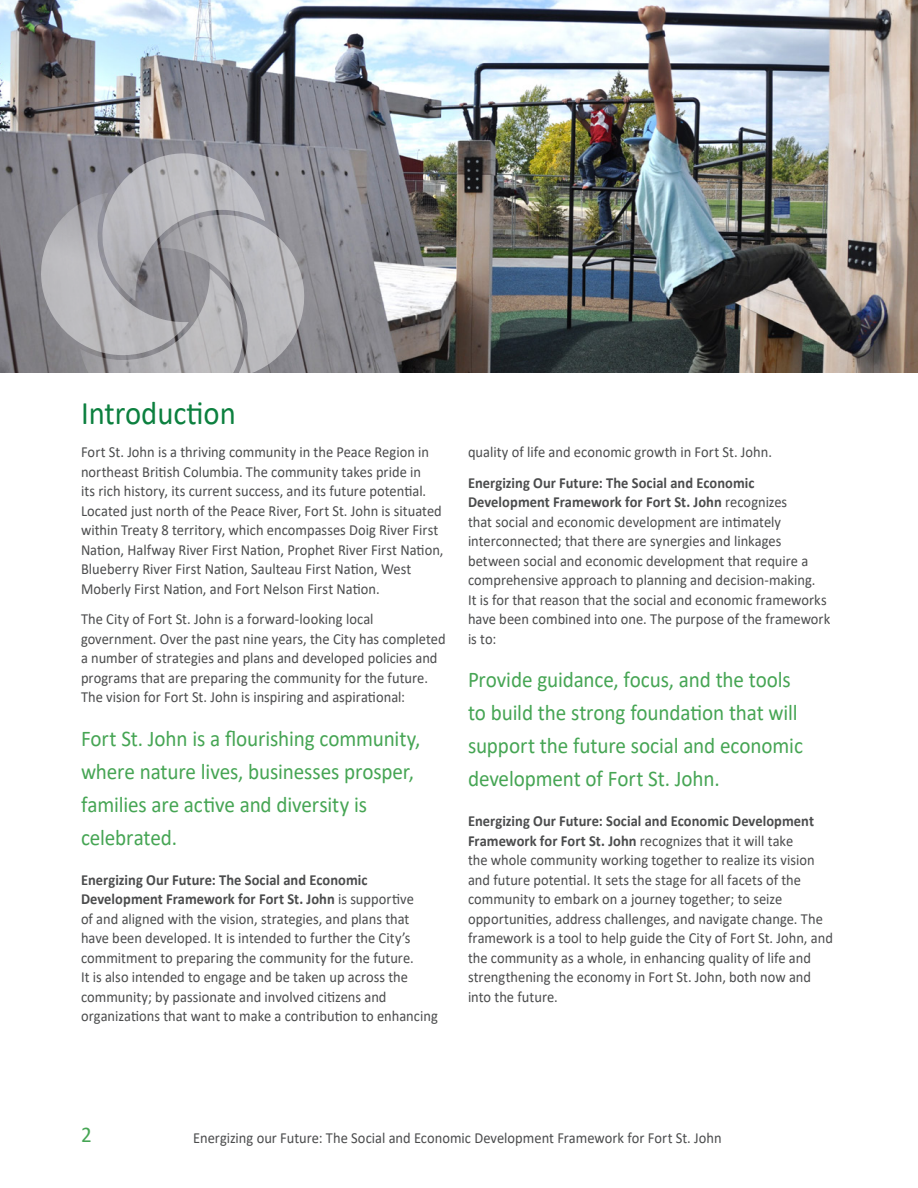
<style>
.page{position:relative;width:918px;height:1188px;background:#fff}
.page>*{position:absolute;margin:0;border:0;box-sizing:border-box;transform-origin:0 0}
.t1{font:33px "Calibri";color:#0c803f;scale:.93 1}
.Deck{font:22.5px/33px "Calibri";letter-spacing:-.005em;color:#46a554;scale:.94 1}
.body-paragraph{font:15.3px/19.5px "Calibri";color:#4b4c4d;scale:.94 1}
.s1{font-weight:700}
</style>
<div class="page">
<img style="left:0;top:0;width:918px;height:373px">
<svg style="left:40px;top:153px;width:266px;height:220px;background:#a6a5aa"></svg>
<h1 class="t1" style="left:81px;top:390px;width:168px">Introduction</h1>
<p class="body-paragraph" style="left:81px;top:442px;width:387px">Fort St. John is a thriving community in the Peace Region in northeast British Columbia. The community takes pride in<br>its rich history, its current success, and its future potential.<br>Located just north of the Peace River, Fort St. John is situated within Treaty 8 territory, which encompasses Doig River First Nation, Halfway River First Nation, Prophet River First Nation, Blueberry River First Nation, Saulteau First Nation, West Moberly First Nation, and Fort Nelson First Nation.</p>
<p class="body-paragraph" style="left:81px;top:609px;width:390px">The City of Fort St. John is a forward-looking local government. Over the past nine years, the City has completed a number of strategies and plans and developed policies and programs that are preparing the community for the future.<br>The vision for Fort St. John is inspiring and aspirational:</p>
<p class="Deck" style="left:81px;top:721px;width:363px">Fort St. John is a flourishing community, where nature lives, businesses prosper, families are active and diversity is celebrated.</p>
<p class="body-paragraph" style="left:81px;top:869px;width:381px"><span class="s1">Energizing Our Future: The Social and Economic Development Framework for Fort St. John</span> is supportive<br>of and aligned with the vision, strategies, and plans that have been developed. It is intended to further the City’s commitment to preparing the community for the future.<br>It is also intended to engage and be taken up across the community; by passionate and involved citizens and organizations that want to make a contribution to enhancing</p>
<p class="body-paragraph" style="left:468px;top:442px;width:325px">quality of life and economic growth in Fort St. John.</p>
<p class="body-paragraph" style="left:468px;top:472px;width:387px"><span class="s1">Energizing Our Future: The Social and Economic Development Framework for Fort St. John</span> recognizes<br>that social and economic development are intimately interconnected; that there are synergies and linkages between social and economic development that require a comprehensive approach to planning and decision-making.<br>It is for that reason that the social and economic frameworks have been combined into one. The purpose of the framework is to:</p>
<p class="Deck" style="left:468px;top:663px;width:358px">Provide guidance, focus, and the tools to build the strong foundation that will support the future social and economic development of Fort St. John.</p>
<p class="body-paragraph" style="left:468px;top:811px;width:390px"><span class="s1">Energizing Our Future: Social and Economic Development Framework for Fort St. John</span> recognizes that it will take<br>the whole community working together to realize its vision and future potential. It sets the stage for all facets of the community to embark on a journey together; to seize opportunities, address challenges, and navigate change. The framework is a tool to help guide the City of Fort St. John, and the community as a whole, in enhancing quality of life and strengthening the economy in Fort St. John, both now and into the future.</p>
<h2 class="Deck" style="left:81px;top:1118px;width:13px">2</h2>
<p class="body-paragraph" style="left:193px;top:1128px;width:564px">Energizing our Future: The Social and Economic Development Framework for Fort St. John</p>
</div>
